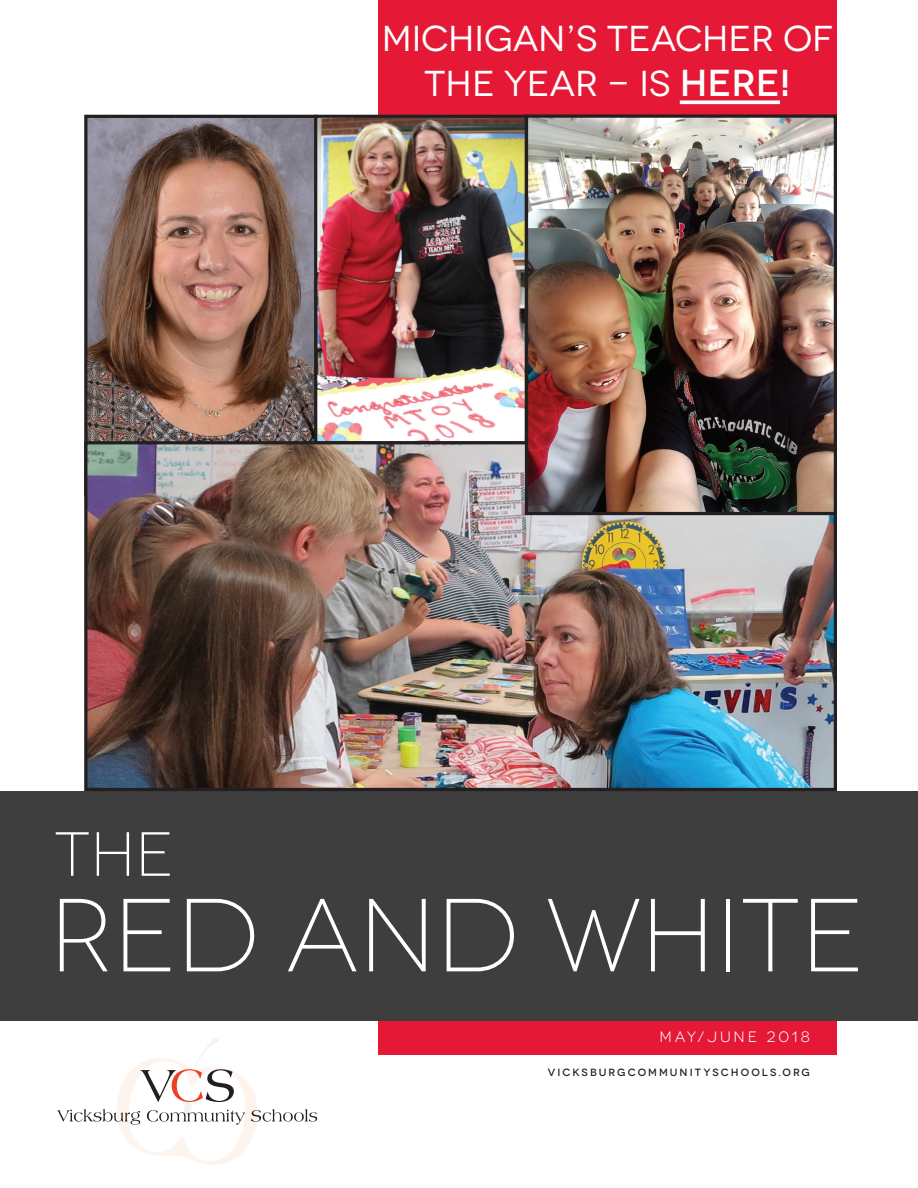
<style>
.page{position:relative;width:918px;height:1188px;background:#fff}
.page>*{position:absolute;margin:0;border:0;box-sizing:border-box;transform-origin:0 0}
.t1{font:300 103.5px "Novecentowide";color:#fff}
.t2{font:300 62.25px "Novecentowide";color:#fff}
.t3{font:36px/45px "Novecentowide";color:#fff;text-align:center}
.t4{font:15px "Novecentowide";letter-spacing:.195em;color:#fff}
.t5{font:500 10.5px "Novecentowide";letter-spacing:.19em;color:#231f20}
.s1{font-weight:500;font-size:37.5px}
</style>
<div class="page">
<div style="left:378px;top:0;width:459px;height:1054px;background:#e51836"></div>
<svg style="left:680px;top:100px;width:100px;height:4px"></svg>
<svg style="left:57px;top:1038px;width:260px;height:127px"></svg>
<div style="left:0;top:791px;width:918px;height:230px;background:#3e3e3f"></div>
<img style="left:88px;top:119px;width:226px;height:322px">
<div style="left:84px;top:115px;width:234px;height:382px;border:3px solid #231f20"></div>
<img style="left:318px;top:119px;width:206px;height:321px">
<div style="left:314px;top:115px;width:214px;height:329px;border:3px solid #231f20"></div>
<img style="left:88px;top:445px;width:745px;height:342px">
<div style="left:84px;top:441px;width:753px;height:350px;border:3px solid #231f20"></div>
<img style="left:529px;top:118px;width:304px;height:393px">
<div style="left:525px;top:114px;width:312px;height:401px;border:3px solid #231f20"></div>
<p class="t3" style="left:382px;top:16px;width:453px">MICHIGAN’S TEACHER OF<br>THE YEAR - IS <span class="s1">HERE!</span></p>
<h2 class="t2" style="left:54px;top:819px;width:121px">THE</h2>
<h1 class="t1" style="left:49px;top:876px;width:816px">RED AND WHITE</h1>
<p class="t4" style="left:660px;top:1028px;width:152px">MAY/JUNE 2018</p>
<p class="t5" style="left:548px;top:1066px;width:264px">VICKSBURGCOMMUNITYSCHOOLS.ORG</p>
</div>
